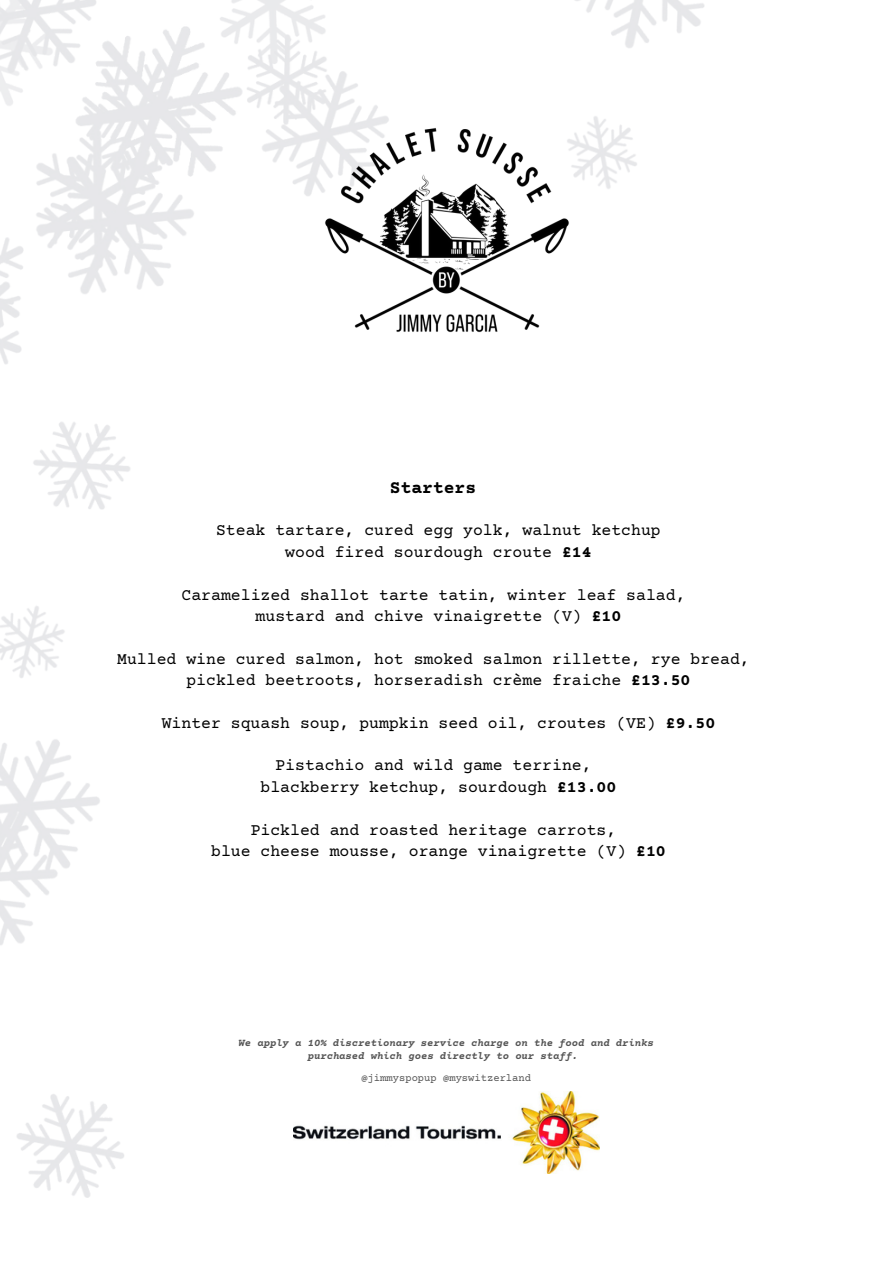
<style>
.page{position:relative;width:893px;height:1264px;background:#fff}
.page>*{position:absolute;margin:0;border:0;box-sizing:border-box;transform-origin:0 0}
.t1{font:700 18px "Courier Prime";color:#000}
.t2{font:16.5px "Courier Prime";color:#000}
.t3{font:italic 700 10.5px/13px "Courier Prime";color:#545454;text-align:center}
.t4{font:10.5px "Courier Prime";color:#545454}
.s1{font-weight:700}
</style>
<div class="page">
<img style="left:0;top:0;width:704px;height:1198px">
<img style="left:320px;top:104px;width:253px;height:253px">
<img style="left:293px;top:1091px;width:306px;height:82px">
<p class="t1" style="left:390px;top:478px;width:88px">Starters</p>
<p class="t2" style="left:216px;top:522px;width:446px">Steak tartare, cured egg yolk, walnut ketchup</p>
<p class="t2" style="left:285px;top:544px;width:308px">wood fired sourdough croute <span class="s1">£14</span></p>
<p class="t2" style="left:181px;top:586px;width:505px">Caramelized shallot tarte tatin, winter leaf salad,</p>
<p class="t2" style="left:255px;top:608px;width:367px">mustard and chive vinaigrette (V) <span class="s1">£10</span></p>
<p class="t2" style="left:117px;top:650px;width:634px">Mulled wine cured salmon, hot smoked salmon rillette, rye bread,</p>
<p class="t2" style="left:186px;top:672px;width:505px">pickled beetroots, horseradish crème fraiche <span class="s1">£13.50</span></p>
<p class="t2" style="left:162px;top:715px;width:555px">Winter squash soup, pumpkin seed oil, croutes (VE) <span class="s1">£9.50</span></p>
<p class="t2" style="left:275px;top:757px;width:318px">Pistachio and wild game terrine,</p>
<p class="t2" style="left:260px;top:779px;width:357px">blackberry ketchup, sourdough <span class="s1">£13.00</span></p>
<p class="t2" style="left:251px;top:821px;width:367px">Pickled and roasted heritage carrots,</p>
<p class="t2" style="left:211px;top:843px;width:456px">blue cheese mousse, orange vinaigrette (V) <span class="s1">£10</span></p>
<p class="t3" style="left:238px;top:1037px;width:416px">We apply a 10% discretionary service charge on the food and drinks purchased which goes directly to our staff.</p>
<p class="t4" style="left:361px;top:1072px;width:171px">@jimmyspopup @myswitzerland</p>
</div>
